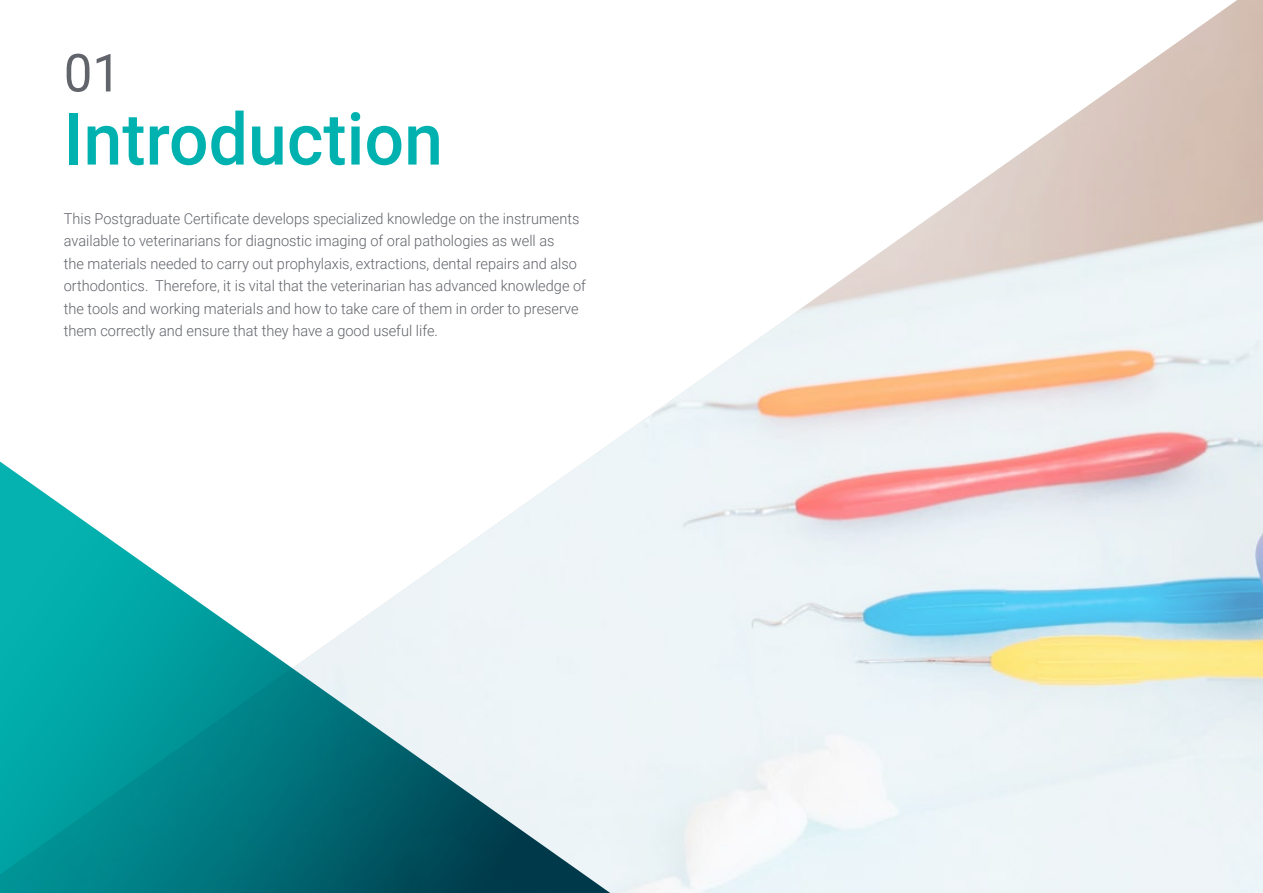
<style>
.page{position:relative;width:1263px;height:893px;background:#fff}
.page>*{position:absolute;margin:0;border:0;box-sizing:border-box;transform-origin:0 0}
.t1{font:500 72px "Roboto";color:#00b2af}
.t2{font:52.5px "Roboto";color:#61646a}
.t3{font:300 15px/22.5px "Roboto";color:#61646a}
</style>
<div class="page">
<img style="left:607px;top:0;width:656px;height:893px">
<svg style="left:0;top:446px;width:640px;height:447px"></svg>
<h2 class="t2" style="left:64px;top:36px;width:59px">01</h2>
<h1 class="t1" style="left:64px;top:89px;width:381px">Introduction</h1>
<p class="t3" style="left:64px;top:207px;width:524px">This Postgraduate Certificate develops specialized knowledge on the instruments available to veterinarians for diagnostic imaging of oral pathologies as well as<br>the materials needed to carry out prophylaxis, extractions, dental repairs and also orthodontics. Therefore, it is vital that the veterinarian has advanced knowledge of the tools and working materials and how to take care of them in order to preserve them correctly and ensure that they have a good useful life.</p>
</div>
